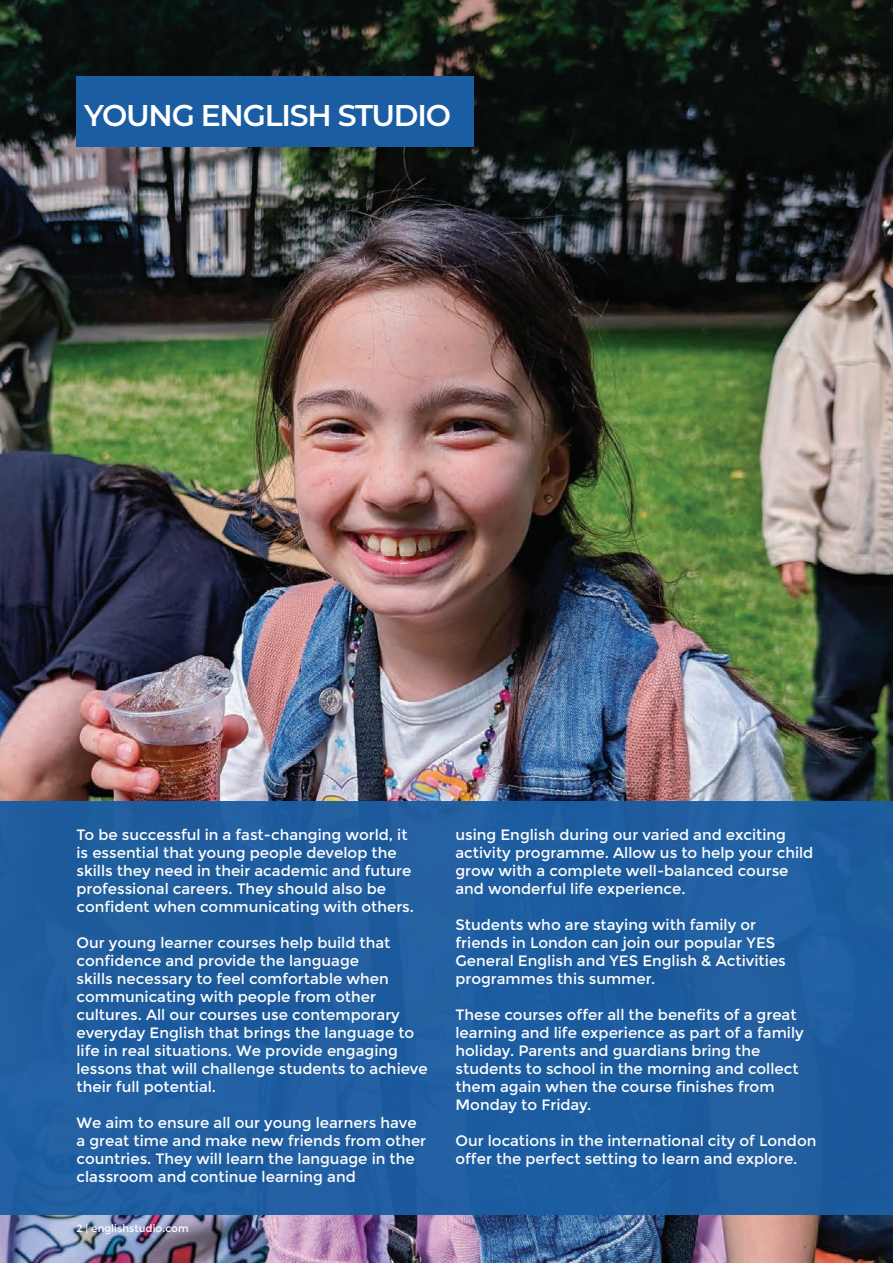
<style>
.page{position:relative;width:893px;height:1263px;background:#fff}
.page>*{position:absolute;margin:0;border:0;box-sizing:border-box;transform-origin:0 0}
.t1{font:600 30px "Montserrat";letter-spacing:-.04em;color:#fff}
.t2{font:15px/18px "Montserrat";color:#fff}
.t3{font:10.5px "Montserrat";color:#fff}
</style>
<div class="page">
<img style="left:0;top:0;width:893px;height:1263px">
<div style="left:0;top:801px;width:893px;height:414px;background:#1b5da2"></div>
<div style="left:77px;top:77px;width:397px;height:70px;background:#1b5da2"></div>
<h1 class="t1" style="left:84px;top:96px;width:368px">YOUNG ENGLISH STUDIO</h1>
<p class="t2" style="left:77px;top:826px;width:339px">To be successful in a fast-changing world, it is essential that young people develop the skills they need in their academic and future professional careers. They should also be confident when communicating with others.</p>
<p class="t2" style="left:77px;top:934px;width:353px">Our young learner courses help build that confidence and provide the language<br>skills necessary to feel comfortable when communicating with people from other cultures. All our courses use contemporary everyday English that brings the language to life in real situations. We provide engaging lessons that will challenge students to achieve their full potential.</p>
<p class="t2" style="left:77px;top:1114px;width:351px">We aim to ensure all our young learners have a great time and make new friends from other countries. They will learn the language in the classroom and continue learning and</p>
<p class="t3" style="left:77px;top:1222px;width:114px">2 | englishstudio.com</p>
<p class="t2" style="left:455px;top:826px;width:359px">using English during our varied and exciting activity programme. Allow us to help your child grow with a complete well-balanced course and wonderful life experience.</p>
<p class="t2" style="left:455px;top:916px;width:332px">Students who are staying with family or friends in London can join our popular YES General English and YES English &amp; Activities programmes this summer.</p>
<p class="t2" style="left:455px;top:1006px;width:350px">These courses offer all the benefits of a great learning and life experience as part of a family holiday. Parents and guardians bring the students to school in the morning and collect them again when the course finishes from Monday to Friday.</p>
<p class="t2" style="left:455px;top:1132px;width:362px">Our locations in the international city of London offer the perfect setting to learn and explore.</p>
</div>
